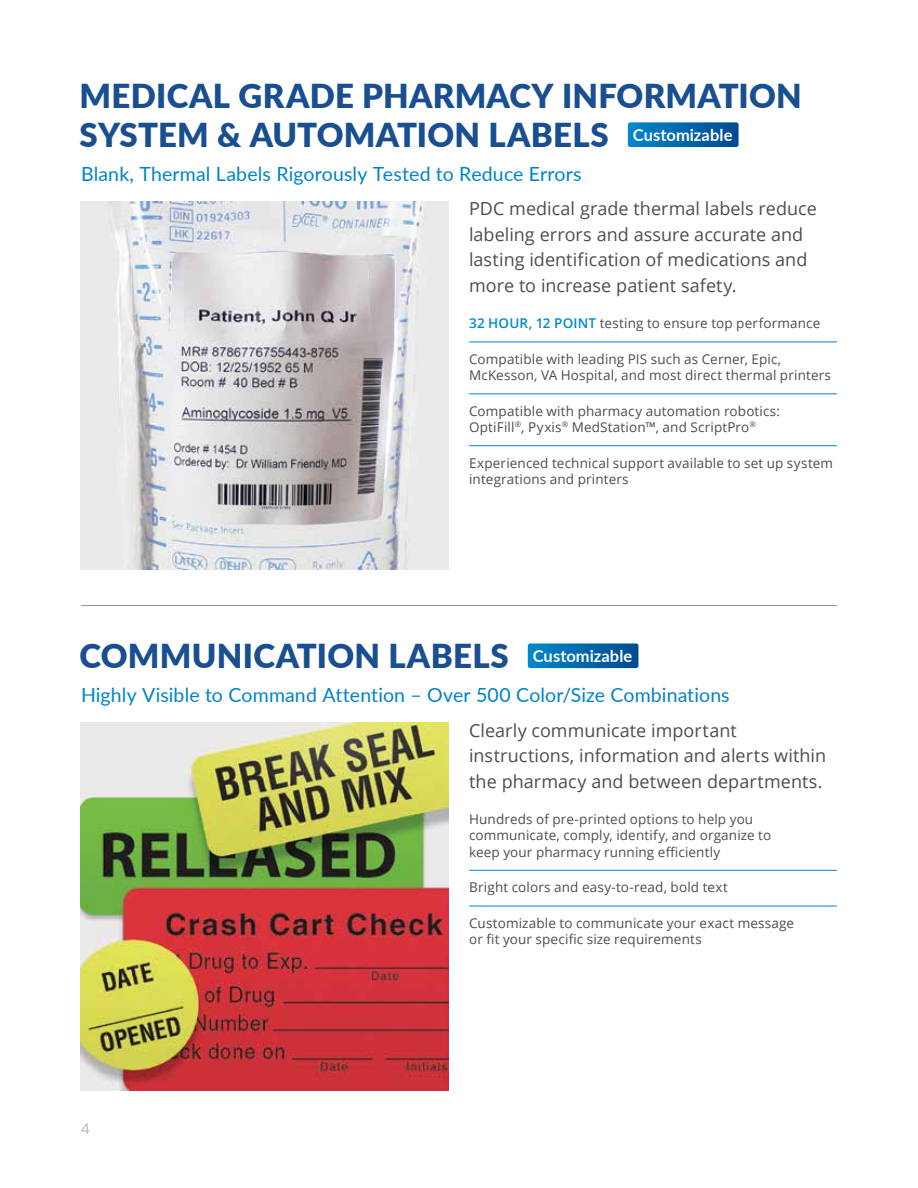
<style>
.page{position:relative;width:918px;height:1188px;background:#fff}
.page>*{position:absolute;margin:0;border:0;box-sizing:border-box;transform-origin:0 0}
.t1{font:900 33px/39.6px "Lato";letter-spacing:.01em;color:#194f90}
.t2{font:19.5px "Lato";letter-spacing:.005em;color:#0082ca}
.t3{font:18px/25.5px "Open Sans";color:#4d4d4f}
.t4{font:700 16.5px "Lato";letter-spacing:.005em;color:#fff}
.t5{font:15px "Open Sans";color:#b3b5b9}
.t6{font:13.5px/16.2px "Open Sans";letter-spacing:.01em;color:#4d4d4f}
.s1{font-weight:600;color:#0088ce}
</style>
<div class="page">
<svg style="left:628px;top:122px;width:111px;height:25px;background:#056baf"></svg>
<img style="left:81px;top:201px;width:368px;height:368px">
<hr style="left:81px;top:605px;width:756px;height:1px;background:#939598">
<hr style="left:469px;top:342px;width:368px;height:1px;background:#0088ce">
<hr style="left:469px;top:394px;width:368px;height:1px;background:#0088ce">
<hr style="left:469px;top:445px;width:368px;height:1px;background:#0088ce">
<img style="left:81px;top:723px;width:368px;height:368px">
<hr style="left:469px;top:870px;width:368px;height:1px;background:#0088ce">
<hr style="left:469px;top:906px;width:368px;height:1px;background:#0088ce">
<svg style="left:528px;top:643px;width:110px;height:25px;background:#056baf"></svg>
<h1 class="t1" style="left:80px;top:74px;width:724px">MEDICAL GRADE PHARMACY INFORMATION<br>SYSTEM &amp; AUTOMATION LABELS <sup>Customizable</sup></h1>
<h2 class="t2" style="left:81px;top:160px;width:502px">Blank, Thermal Labels Rigorously Tested to Reduce Errors</h2>
<h3 class="t3" style="left:469px;top:195px;width:349px">PDC medical grade thermal labels reduce labeling errors and assure accurate and lasting identification of medications and more to increase patient safety.</h3>
<p class="t6" style="left:469px;top:315px;width:353px"><span class="s1">32 HOUR, 12 POINT</span> testing to ensure top performance</p>
<p class="t6" style="left:469px;top:351px;width:363px">Compatible with leading PIS such as Cerner, Epic,<br>McKesson, VA Hospital, and most direct thermal printers</p>
<p class="t6" style="left:469px;top:402px;width:312px">Compatible with pharmacy automation robotics:<br>OptiFill<sup>®</sup>, Pyxis<sup>®</sup> MedStation™, and ScriptPro<sup>®</sup></p>
<p class="t6" style="left:469px;top:454px;width:366px">Experienced technical support available to set up system integrations and printers</p>
<h1 class="t1" style="left:80px;top:635px;width:431px">COMMUNICATION LABELS</h1>
<h2 class="t2" style="left:81px;top:681px;width:650px">Highly Visible to Command Attention – Over 500 Color/Size Combinations</h2>
<h3 class="t3" style="left:469px;top:717px;width:359px">Clearly communicate important instructions, information and alerts within the pharmacy and between departments.</h3>
<p class="t6" style="left:469px;top:811px;width:304px">Hundreds of pre-printed options to help you communicate, comply, identify, and organize to keep your pharmacy running efficiently</p>
<p class="t6" style="left:469px;top:879px;width:260px">Bright colors and easy-to-read, bold text</p>
<p class="t6" style="left:469px;top:915px;width:327px">Customizable to communicate your exact message or fit your specific size requirements</p>
<p class="t4" style="left:533px;top:644px;width:101px">Customizable</p>
<p class="t5" style="left:81px;top:1118px;width:10px">4</p>
</div>
